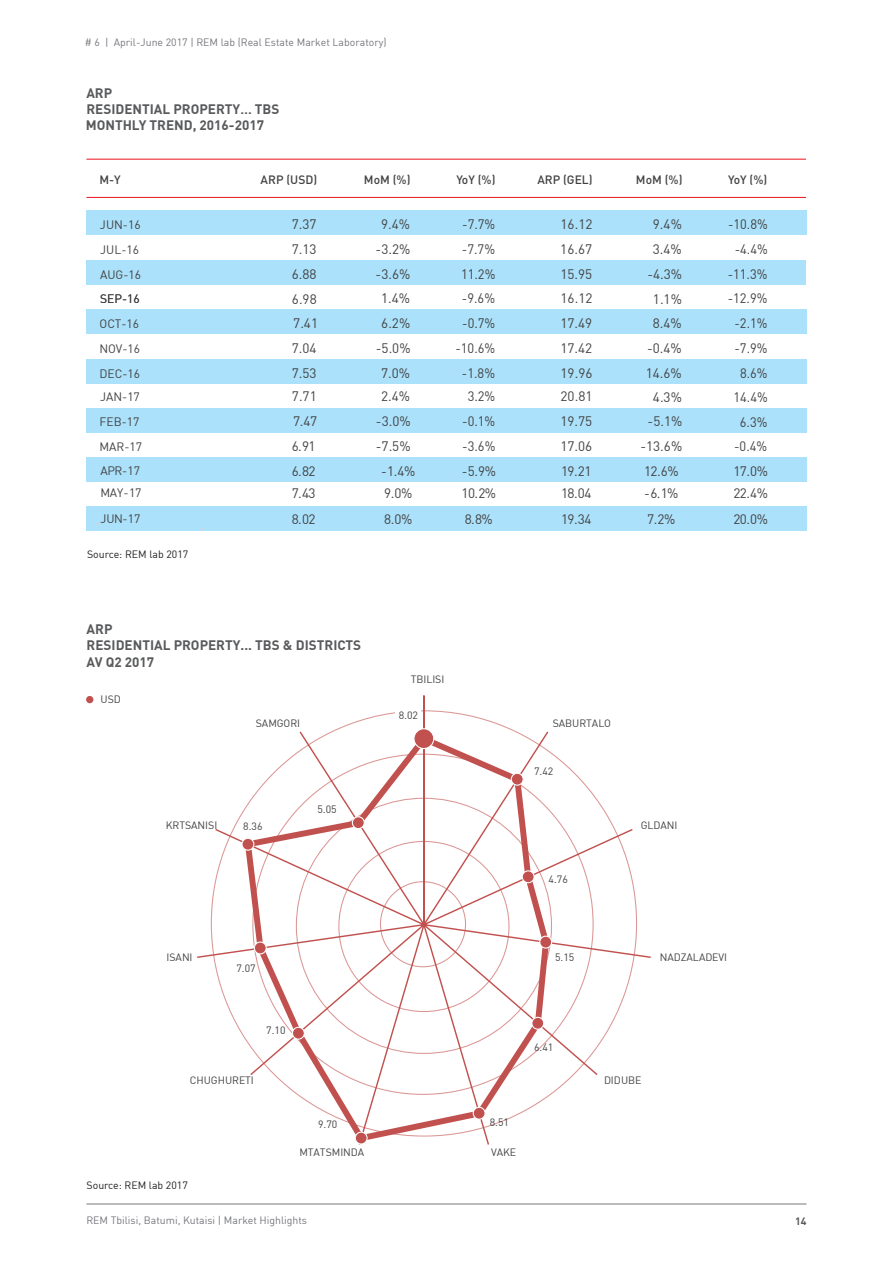
<style>
.page{position:relative;width:893px;height:1263px;background:#fff}
.page>*{position:absolute;margin:0;border:0;box-sizing:border-box;transform-origin:0 0}
.t1{font:13.5px/24.9px "TBC Din Mtavruli";color:#414142;text-align:center}
.t2{font:13.5px/24.9px "TBC Din Mtavruli";color:#414142;text-align:justify;scale:.95 1}
.t3{font:700 13.5px/16.2px "TBC Din Mtavruli";color:#595a5c}
.t4{font:12px/24.9px "TBC Din Mtavruli";color:#414142}
.t5{font:500 12px "TBC Din Mtavruli";color:#414142}
.t6{font:10.5px "TBC Din Mtavruli";letter-spacing:-.005em;color:#414142}
.t7{font:10.5px "TBC Din Mtavruli";color:#76777d}
.t8{font:10.5px "TBC Din Mtavruli";color:#231f20}
.t9{font:700 10.5px "TBC Din Mtavruli";color:#595a5c}
</style>
<div class="page">
<hr style="left:86px;top:1203px;width:720px;height:1px;background:#939497">
<div style="left:86px;top:506px;width:720px;height:25px;background:#abe1fa"></div>
<div style="left:86px;top:457px;width:720px;height:24px;background:#abe1fa"></div>
<div style="left:86px;top:409px;width:720px;height:24px;background:#abe1fa"></div>
<div style="left:86px;top:210px;width:720px;height:25px;background:#abe1fa"></div>
<div style="left:86px;top:309px;width:720px;height:25px;background:#abe1fa"></div>
<hr style="left:86px;top:159px;width:720px;height:1px;background:#ec2027">
<div style="left:86px;top:260px;width:720px;height:25px;background:#abe1fa"></div>
<div style="left:86px;top:359px;width:720px;height:25px;background:#abe1fa"></div>
<hr style="left:86px;top:197px;width:720px;height:1px;background:#ec2027">
<div style="left:86px;top:696px;width:7px;height:7px;background:#c0514e;border-radius:50%"></div>
<svg style="left:197px;top:695px;width:454px;height:399px"></svg>
<svg style="left:241px;top:731px;width:311px;height:414px"></svg>
<div style="left:414px;top:729px;width:20px;height:19px;background:#c1514e;border-radius:50%"></div>
<div style="left:413px;top:728px;width:21px;height:21px;border:1px solid #fff;border-radius:50%"></div>
<div style="left:511px;top:773px;width:12px;height:12px;background:#c1514e;border-radius:50%"></div>
<div style="left:511px;top:773px;width:13px;height:13px;border:1px solid #fff;border-radius:50%"></div>
<div style="left:522px;top:871px;width:12px;height:12px;background:#c1514e;border-radius:50%"></div>
<div style="left:522px;top:870px;width:13px;height:13px;border:1px solid #fff;border-radius:50%"></div>
<div style="left:540px;top:936px;width:12px;height:12px;background:#c1514e;border-radius:50%"></div>
<div style="left:539px;top:936px;width:13px;height:12px;border:1px solid #fff;border-radius:50%"></div>
<div style="left:532px;top:1017px;width:12px;height:12px;background:#c1514e;border-radius:50%"></div>
<div style="left:531px;top:1017px;width:13px;height:13px;border:1px solid #fff;border-radius:50%"></div>
<div style="left:473px;top:1107px;width:12px;height:12px;background:#c1514e;border-radius:50%"></div>
<div style="left:473px;top:1107px;width:13px;height:13px;border:1px solid #fff;border-radius:50%"></div>
<div style="left:355px;top:1132px;width:12px;height:12px;background:#c1514e;border-radius:50%"></div>
<div style="left:355px;top:1131px;width:13px;height:13px;border:1px solid #fff;border-radius:50%"></div>
<div style="left:292px;top:1027px;width:12px;height:12px;background:#c1514e;border-radius:50%"></div>
<div style="left:292px;top:1027px;width:13px;height:13px;border:1px solid #fff;border-radius:50%"></div>
<div style="left:254px;top:942px;width:12px;height:12px;background:#c1514e;border-radius:50%"></div>
<div style="left:254px;top:941px;width:13px;height:13px;border:1px solid #fff;border-radius:50%"></div>
<div style="left:242px;top:838px;width:12px;height:12px;background:#c1514e;border-radius:50%"></div>
<div style="left:241px;top:838px;width:13px;height:13px;border:1px solid #fff;border-radius:50%"></div>
<div style="left:352px;top:817px;width:12px;height:12px;background:#c1514e;border-radius:50%"></div>
<div style="left:352px;top:816px;width:13px;height:13px;border:1px solid #fff;border-radius:50%"></div>
<div style="left:395px;top:708px;width:25px;height:16px;background:#fff"></div>
<p class="t7" style="left:85px;top:36px;width:303px"># 6 | April-June 2017 | REM lab (Real Estate Market Laboratory)</p>
<p class="t3" style="left:86px;top:84px;width:195px">ARP<br>RESIDENTIAL PROPERTY… TBS<br>MONTHLY TREND, 2016-2017</p>
<p class="t5" style="left:99px;top:172px;width:23px">M-Y</p>
<p class="t5" style="left:261px;top:172px;width:58px">ARP (USD)</p>
<p class="t5" style="left:364px;top:172px;width:48px">MoM (%)</p>
<p class="t5" style="left:456px;top:172px;width:41px">YoY (%)</p>
<p class="t5" style="left:537px;top:172px;width:57px">ARP (GEL)</p>
<p class="t5" style="left:636px;top:172px;width:48px">MoM (%)</p>
<p class="t5" style="left:728px;top:172px;width:41px">YoY (%)</p>
<p class="t4" style="left:100px;top:212px;width:42px">JUN-16</p>
<p class="t4" style="left:100px;top:237px;width:40px">JUL-16</p>
<p class="t4" style="left:100px;top:262px;width:42px">AUG-16</p>
<p class="t4" style="left:100px;top:286px;width:41px">SEP-16</p>
<p class="t4" style="left:99px;top:311px;width:42px;text-align:justify">OCT-16<br>NOV-16<br>DEC-16</p>
<p class="t2" style="left:461px;top:211px;width:38px">-7.7% -7.7% 11.2% -9.6%</p>
<p class="t2" style="left:728px;top:212px;width:44px;text-align:center">-10.8% -4.4% -11.3% -12.9%</p>
<p class="t1" style="left:292px;top:211px;width:26px;text-align:justify">7.37<br>7.13<br>6.88</p>
<p class="t1" style="left:560px;top:211px;width:34px;text-align:justify">16.12<br>16.67<br>15.95</p>
<p class="t1" style="left:292px;top:286px;width:26px">6.98</p>
<p class="t1" style="left:381px;top:286px;width:30px">1.4%</p>
<p class="t1" style="left:561px;top:286px;width:33px">16.12</p>
<p class="t1" style="left:653px;top:286px;width:30px">1.1%</p>
<p class="t1" style="left:376px;top:212px;width:36px">9.4% -3.2% -3.6%</p>
<p class="t1" style="left:647px;top:211px;width:36px">9.4%<br>3.4% -4.3%</p>
<p class="t1" style="left:293px;top:311px;width:26px">7.41</p>
<p class="t1" style="left:381px;top:311px;width:30px">6.2%</p>
<p class="t2" style="left:462px;top:311px;width:36px">-0.7%</p>
<p class="t1" style="left:560px;top:310px;width:33px">17.49</p>
<p class="t1" style="left:653px;top:311px;width:30px">8.4%</p>
<p class="t2" style="left:734px;top:311px;width:36px">-2.1%</p>
<p class="t1" style="left:292px;top:335px;width:26px">7.04</p>
<p class="t1" style="left:376px;top:335px;width:36px">-5.0%</p>
<p class="t2" style="left:455px;top:335px;width:43px">-10.6%</p>
<p class="t1" style="left:560px;top:335px;width:33px">17.42</p>
<p class="t1" style="left:647px;top:336px;width:36px">-0.4%</p>
<p class="t2" style="left:734px;top:335px;width:36px">-7.9%</p>
<p class="t1" style="left:292px;top:360px;width:26px">7.53</p>
<p class="t1" style="left:381px;top:360px;width:30px">7.0%</p>
<p class="t2" style="left:462px;top:360px;width:36px">-1.8%</p>
<p class="t1" style="left:561px;top:360px;width:33px">19.96</p>
<p class="t1" style="left:646px;top:361px;width:38px">14.6%</p>
<p class="t2" style="left:740px;top:360px;width:31px">8.6%</p>
<p class="t4" style="left:99px;top:384px;width:44px">JAN-17<br>FEB-17<br>MAR-17</p>
<p class="t1" style="left:292px;top:384px;width:26px">7.71</p>
<p class="t1" style="left:381px;top:383px;width:30px">2.4%</p>
<p class="t2" style="left:468px;top:383px;width:31px">3.2%</p>
<p class="t1" style="left:561px;top:383px;width:33px">20.81</p>
<p class="t1" style="left:653px;top:384px;width:30px">4.3%</p>
<p class="t2" style="left:733px;top:385px;width:38px">14.4%</p>
<p class="t1" style="left:293px;top:408px;width:25px">7.47</p>
<p class="t1" style="left:376px;top:409px;width:36px">-3.0%</p>
<p class="t2" style="left:462px;top:408px;width:36px">-0.1%</p>
<p class="t1" style="left:560px;top:408px;width:33px">19.75</p>
<p class="t1" style="left:648px;top:408px;width:36px">-5.1%</p>
<p class="t2" style="left:740px;top:409px;width:31px">6.3%</p>
<p class="t1" style="left:292px;top:433px;width:25px">6.91</p>
<p class="t1" style="left:376px;top:433px;width:36px">-7.5%</p>
<p class="t2" style="left:462px;top:433px;width:36px">-3.6%</p>
<p class="t1" style="left:560px;top:433px;width:33px">17.06</p>
<p class="t1" style="left:640px;top:433px;width:43px">-13.6%</p>
<p class="t2" style="left:734px;top:433px;width:36px">-0.4%</p>
<p class="t4" style="left:100px;top:458px;width:41px">APR-17</p>
<p class="t1" style="left:292px;top:459px;width:25px">6.82</p>
<p class="t1" style="left:381px;top:459px;width:36px">-1.4%</p>
<p class="t1" style="left:462px;top:459px;width:36px">-5.9%</p>
<p class="t1" style="left:561px;top:459px;width:32px">19.21</p>
<p class="t1" style="left:644px;top:459px;width:36px">12.6%</p>
<p class="t1" style="left:733px;top:459px;width:36px">17.0%</p>
<p class="t4" style="left:100px;top:480px;width:43px">MAY-17</p>
<p class="t1" style="left:292px;top:481px;width:25px">7.43</p>
<p class="t1" style="left:384px;top:481px;width:30px">9.0%</p>
<p class="t1" style="left:462px;top:481px;width:36px">10.2%</p>
<p class="t1" style="left:561px;top:481px;width:32px">18.04</p>
<p class="t1" style="left:644px;top:481px;width:36px">-6.1%</p>
<p class="t1" style="left:733px;top:481px;width:36px">22.4%</p>
<p class="t4" style="left:100px;top:505px;width:42px">JUN-17</p>
<p class="t1" style="left:292px;top:506px;width:25px">8.02</p>
<p class="t1" style="left:384px;top:506px;width:30px">8.0%</p>
<p class="t1" style="left:465px;top:506px;width:30px">8.8%</p>
<p class="t1" style="left:561px;top:506px;width:32px">19.34</p>
<p class="t1" style="left:647px;top:506px;width:30px">7.2%</p>
<p class="t1" style="left:733px;top:506px;width:36px">20.0%</p>
<p class="t8" style="left:87px;top:547px;width:103px">Source: REM lab 2017</p>
<p class="t3" style="left:87px;top:620px;width:276px">ARP<br>RESIDENTIAL PROPERTY... TBS &amp; DISTRICTS<br>AV Q2 2017</p>
<p class="t6" style="left:101px;top:693px;width:22px">USD</p>
<p class="t6" style="left:256px;top:717px;width:46px">SAMGORI</p>
<p class="t6" style="left:166px;top:818px;width:53px">KRTSANISI</p>
<p class="t6" style="left:243px;top:819px;width:21px">8.36</p>
<p class="t6" style="left:317px;top:802px;width:21px">5.05</p>
<p class="t6" style="left:411px;top:672px;width:35px">TBILISI</p>
<p class="t6" style="left:399px;top:709px;width:21px">8.02</p>
<p class="t6" style="left:553px;top:717px;width:60px">SABURTALO</p>
<p class="t6" style="left:534px;top:765px;width:21px">7.42</p>
<p class="t6" style="left:548px;top:873px;width:21px">4.76</p>
<p class="t6" style="left:641px;top:818px;width:38px">GLDANI</p>
<p class="t6" style="left:167px;top:951px;width:28px">ISANI</p>
<p class="t6" style="left:236px;top:962px;width:21px">7.07</p>
<p class="t6" style="left:555px;top:950px;width:21px">5.15</p>
<p class="t6" style="left:266px;top:1024px;width:21px">7.10</p>
<p class="t6" style="left:190px;top:1073px;width:66px">CHUGHURETI</p>
<p class="t8" style="left:87px;top:1178px;width:103px">Source: REM lab 2017</p>
<p class="t6" style="left:318px;top:1117px;width:21px">9.70</p>
<p class="t6" style="left:490px;top:1115px;width:21px">8.51</p>
<p class="t6" style="left:299px;top:1146px;width:66px">MTATSMINDA</p>
<p class="t6" style="left:491px;top:1146px;width:27px">VAKE</p>
<p class="t7" style="left:86px;top:1214px;width:222px">REM Tbilisi, Batumi, Kutaisi | Market Highlights</p>
<p class="t6" style="left:534px;top:1041px;width:21px">6.41</p>
<p class="t6" style="left:660px;top:951px;width:69px">NADZALADEVI</p>
<p class="t6" style="left:604px;top:1073px;width:39px">DIDUBE</p>
<p class="t9" style="left:795px;top:1214px;width:13px">14</p>
</div>
